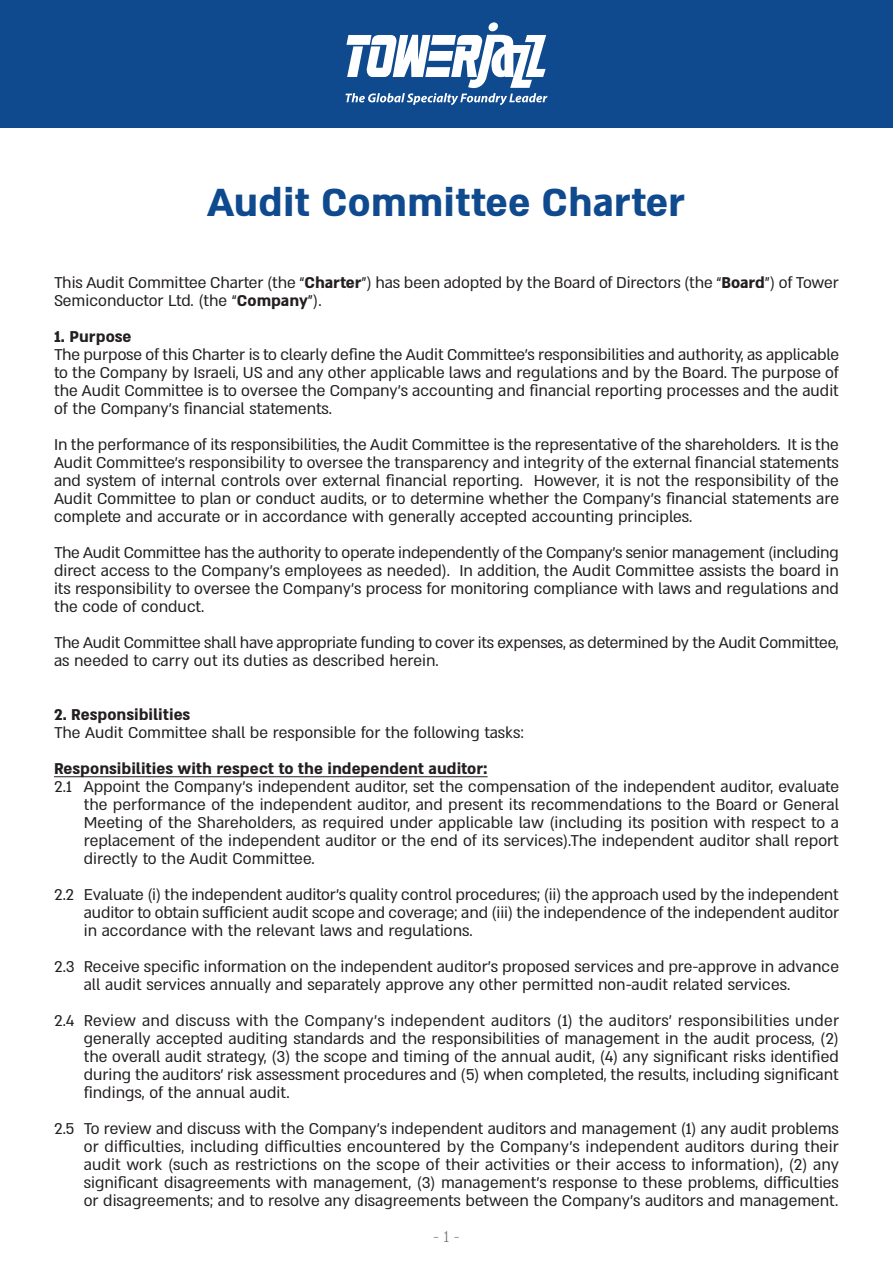
<style>
.page{position:relative;width:893px;height:1263px;background:#fff}
.page>*{position:absolute;margin:0;border:0;box-sizing:border-box;transform-origin:0 0}
.vlg-_5{font:700 45px "Almoni Neue DL4.0 AAA";color:#0f4a8f}
.t1{font:18px/18px "Almoni Neue DL4.0 AAA";color:#231f20}
.t2{font:700 18px "Almoni Neue DL4.0 AAA";color:#231f20}
.t3{font:300 18px "Almoni Neue DL4.0 AAA";color:#6c6d70}
.s1{font-weight:700}
</style>
<div class="page">
<hr style="left:54px;top:776px;width:434px;height:1px;background:#231f20">
<div style="left:0;top:0;width:893px;height:128px;background:#0f4a8f"></div>
<div style="left:488px;top:22px;width:10px;height:9px;background:#fff;border-radius:4px"></div>
<svg style="left:345px;top:35px;width:202px;height:70px"></svg>
<p class="vlg-_5" style="left:207px;top:167px;width:479px">Audit Committee Charter</p>
<p class="t1" style="left:54px;top:273px;width:786px">This Audit Committee Charter (the “<span class="s1">Charter</span>”) has been adopted by the Board of Directors (the “<span class="s1">Board</span>”) of Tower<br>Semiconductor Ltd (. the “<span class="s1">Company</span> .(“</p>
<p class="t2" style="left:54px;top:322px;width:79px">1. Purpose</p>
<p class="t1" style="left:54px;top:345px;width:787px;text-align:justify">The purpose of this Charter is to clearly define the Audit Committees’ responsibilities and authority, as applicable to the Company by Israeli, US and any other applicable laws and regulations and by the Board. The purpose of the Audit Committee is to oversee the Company s’ accounting and financial reporting processes and the audit of the Company s’ financial statements.</p>
<p class="t1" style="left:54px;top:435px;width:786px;text-align:right">In the performance of its responsibilities, the Audit Committee is the representative of the shareholders. isIt the<br>Audit Committees’ responsibility to oversee the transparency and integrity of the external financial statements<br>However isit, not the responsibility of the</p>
<p class="t1" style="left:54px;top:471px;width:786px">and system of internal controls over external financial reporting.<br>Audit Committee to plan or conduct audits, or to determine whether the Company s’ financial statements are complete and accurate or in accordance with generally accepted accounting principles.</p>
<p class="t1" style="left:54px;top:543px;width:786px;text-align:right">The Audit Committee has the authority to operate independently of the Company s’ senior management (including<br>In addition, the Audit Committee assists the board in</p>
<p class="t1" style="left:54px;top:561px;width:786px">direct access to the Company s’ employees as needed .)<br>its responsibility to oversee the Company s’ process for monitoring compliance with laws and regulations and the code of conduct.</p>
<p class="t1" style="left:54px;top:633px;width:786px">The Audit Committee shall have appropriate funding to cover its expenses, as determined by the Audit Committee, as needed to carry out its duties as described herein.</p>
<p class="t2" style="left:54px;top:700px;width:138px">2. Responsibilities</p>
<p class="t1" style="left:54px;top:723px;width:472px">The Audit Committee shall be responsible for the following tasks:</p>
<p class="t2" style="left:54px;top:754px;width:435px">Responsibilities with respect to the independent auditor:</p>
<p class="t1" style="left:84px;top:777px;width:757px">Appoint the Company s’ independent auditor, set the compensation of the independent auditor, evaluate</p>
<p class="t1" style="left:54px;top:777px;width:19px">2.1</p>
<p class="t1" style="left:54px;top:885px;width:22px">2.2</p>
<p class="t1" style="left:54px;top:957px;width:22px">2.3</p>
<p class="t1" style="left:54px;top:1011px;width:22px">2.4</p>
<p class="t1" style="left:54px;top:1119px;width:22px">2.5</p>
<p class="t1" style="left:84px;top:795px;width:757px;text-align:justify">the performance of the independent auditor, and present its recommendations to the Board or General Meeting of the Shareholders, as required under applicable law (including its position with respect to a replacement of the independent auditor or the end of its services .)The independent auditor shall report directly to the Audit Committee.</p>
<p class="t1" style="left:84px;top:885px;width:756px">Evaluate ) i( the independent auditor s’ quality control procedures; (ii) the approach used by the independent</p>
<p class="t1" style="left:84px;top:903px;width:757px">auditor to obtain sufficient audit scope and coverage; and (iii) the independence of the independent auditor in accordance with the relevant laws and regulations.</p>
<p class="t1" style="left:84px;top:957px;width:757px">Receive specific information on the independent auditor s’ proposed services and pre-approve in advance</p>
<p class="t1" style="left:84px;top:975px;width:708px">all audit services annually and separately approve any other permitted non-audit related services.</p>
<p class="t1" style="left:84px;top:1011px;width:757px">Review and discuss with the Company s’ independent auditors (1) the auditors’ responsibilities under</p>
<p class="t1" style="left:84px;top:1029px;width:757px;text-align:justify">generally accepted auditing standards and the responsibilities of management in the audit process (2), the overall audit strategy 3(, ) the scope and timing of the annual audit 4(, ) any significant risks identified during the auditors’ risk assessment procedures and 5( ) when completed, the results, including significant findings, of the annual audit.</p>
<p class="t1" style="left:84px;top:1119px;width:757px">To review and discuss with the Company s’ independent auditors and management ) 1( any audit problems</p>
<p class="t1" style="left:84px;top:1137px;width:757px;text-align:justify">or difficulties, including difficulties encountered by the Company s’ independent auditors during their audit work (such as restrictions on the scope of their activities or their access to information 2(, ) ) any significant disagreements with management 3(, ) management s’ response to these problems, difficulties or disagreements; and to resolve any disagreements between the Company s’ auditors and management.</p>
<p class="t3" style="left:433px;top:1222px;width:28px">-1-</p>
</div>
